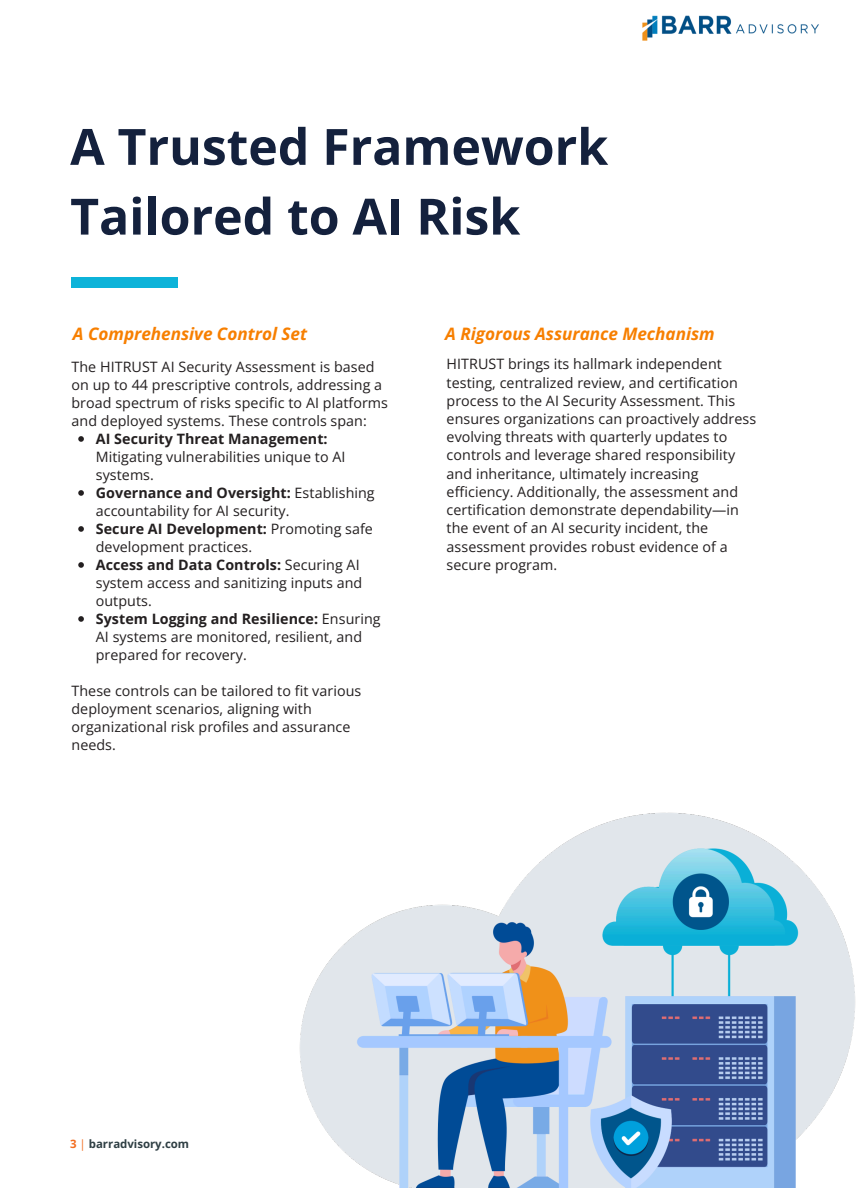
<style>
.page{position:relative;width:864px;height:1188px;background:#fff}
.page>*{position:absolute;margin:0;border:0;box-sizing:border-box;transform-origin:0 0}
.t1{font:700 50.1px/69.8px "Open Sans";color:#14213d}
.t2{font:italic 700 17.1px "Open Sans";color:#f77f00}
.t3{font:14.25px/18px "Open Sans";letter-spacing:.005em;color:#231f20}
.t4{font:700 11.4px "Open Sans";color:#2f3f44}
.s1{font-weight:700}
.s2{color:#f26e22}
.s3{font-weight:400;color:#f26e22}
</style>
<div class="page">
<div style="left:72px;top:278px;width:106px;height:10px;background:#0db3d9"></div>
<img style="left:642px;top:15px;width:177px;height:26px">
<svg style="left:78px;top:436px;width:6px;height:6px"></svg>
<svg style="left:78px;top:490px;width:6px;height:6px"></svg>
<svg style="left:78px;top:526px;width:6px;height:6px"></svg>
<svg style="left:78px;top:562px;width:6px;height:6px"></svg>
<svg style="left:78px;top:616px;width:6px;height:6px"></svg>
<img style="left:299px;top:812px;width:557px;height:376px">
<h2 class="t1" style="left:70px;top:111px;width:540px">A Trusted Framework<br>Tailored to AI Risk</h2>
<h3 class="t2" style="left:73px;top:321px;width:236px">A Comprehensive Control Set</h3>
<p class="t3" style="left:72px;top:357px;width:318px">The HITRUST AI Security Assessment is based on up to 44 prescriptive controls, addressing a broad spectrum of risks specific to AI platforms and deployed systems. These controls span:</p>
<p class="t3" style="left:96px;top:429px;width:251px"><span class="s1">AI Security Threat Management:<br></span>Mitigating vulnerabilities unique to AI systems.</p>
<p class="t3" style="left:96px;top:483px;width:280px"><span class="s1">Governance and Oversight:</span> Establishing accountability for AI security.</p>
<p class="t3" style="left:96px;top:519px;width:279px"><span class="s1">Secure AI Development:</span> Promoting safe development practices.</p>
<p class="t3" style="left:96px;top:555px;width:268px"><span class="s1">Access and Data Controls:</span> Securing AI system access and sanitizing inputs and outputs.</p>
<h3 class="t3" style="left:96px;top:609px;width:286px"><span class="s1">System Logging and Resilience:</span> Ensuring<br>AI systems are monitored, resilient, and prepared for recovery.</h3>
<h2 class="t3" style="left:72px;top:681px;width:291px">These controls can be tailored to fit various deployment scenarios, aligning with organizational risk profiles and assurance needs.</h2>
<p class="t2" style="left:445px;top:321px;width:271px">A Rigorous Assurance Mechanism</p>
<p class="t3" style="left:447px;top:355px;width:311px">HITRUST brings its hallmark independent testing, centralized review, and certification process to the AI Security Assessment. This ensures organizations can proactively address evolving threats with quarterly updates to controls and leverage shared responsibility and inheritance, ultimately increasing efficiency. Additionally, the assessment and certification demonstrate dependability—in the event of an AI security incident, the assessment provides robust evidence of a secure program.</p>
<h1 class="t4" style="left:70px;top:1136px;width:121px"><span class="s2">3</span> <span class="s3">|</span> barradvisory.com</h1>
</div>
